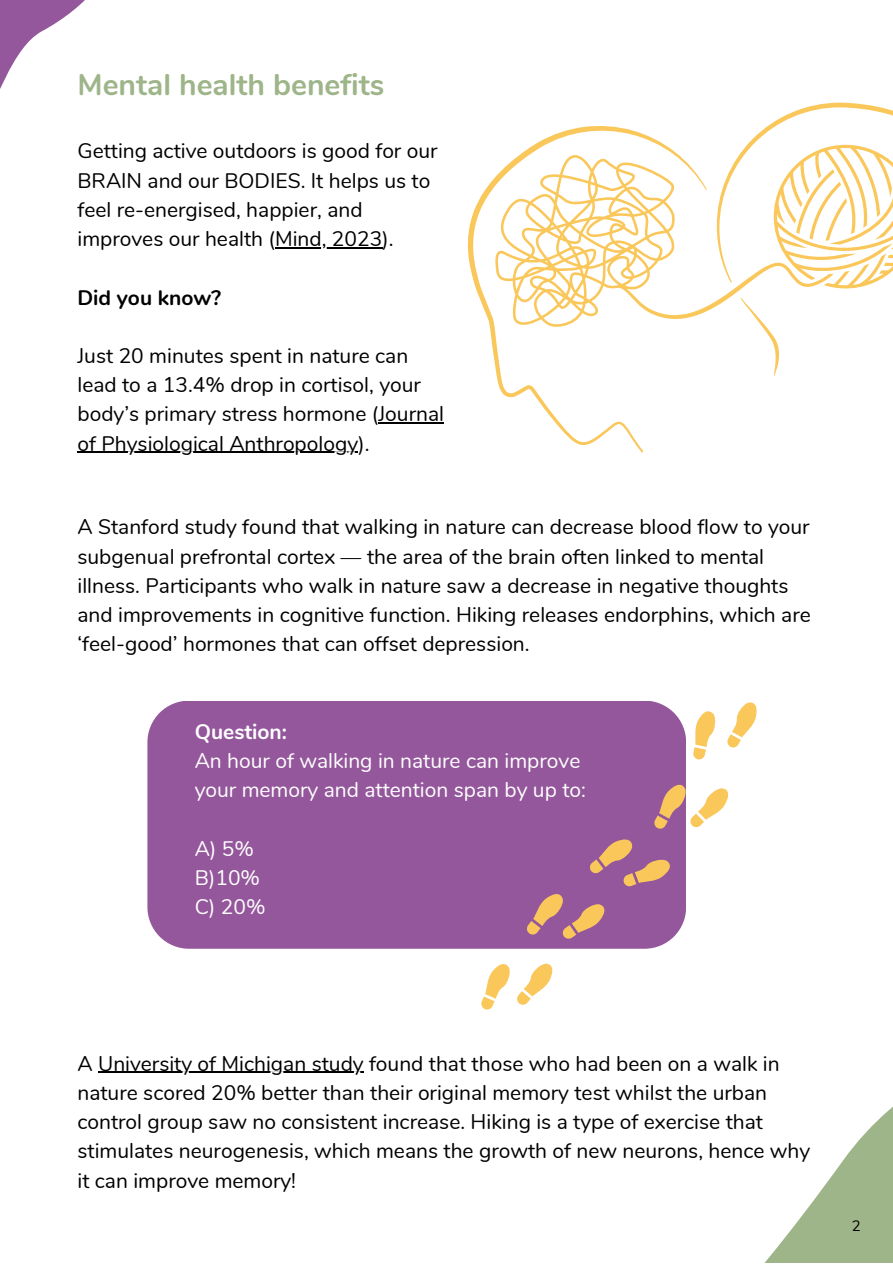
<style>
.page{position:relative;width:893px;height:1264px;background:#fff}
.page>*{position:absolute;margin:0;border:0;box-sizing:border-box;transform-origin:0 0}
.t1{font:700 30px "Nunito";color:#9eb589}
.t2{font:21px/29.2px "Nunito";color:#000}
.t3{font:21px/29.2px "Nunito";color:#fff}
.t4{font:700 21px "Nunito";color:#000}
.t5{font:700 21px "Nunito";color:#fff}
.t6{font:15px "Nunito";color:#000}
</style>
<div class="page">
<svg style="left:485px;top:1009px;width:407px;height:253px"></svg>
<svg style="left:0;top:0;width:85px;height:89px"></svg>
<svg style="left:468px;top:103px;width:424px;height:349px"></svg>
<div style="left:147px;top:701px;width:539px;height:247px;background:#94579c"></div>
<svg style="left:727px;top:702px;width:30px;height:46px"></svg>
<svg style="left:693px;top:711px;width:23px;height:48px"></svg>
<svg style="left:653px;top:778px;width:76px;height:51px"></svg>
<svg style="left:526px;top:835px;width:150px;height:104px;background:#a46891"></svg>
<svg style="left:481px;top:963px;width:72px;height:46px"></svg>
<hr style="left:275px;top:247px;width:107px;height:1px;background:#000">
<hr style="left:378px;top:422px;width:66px;height:2px;background:#000">
<hr style="left:77px;top:452px;width:281px;height:1px;background:#000">
<hr style="left:98px;top:1071px;width:265px;height:1px;background:#000">
<p class="t1" style="left:77px;top:65px;width:308px">Mental health benefits</p>
<p class="t2" style="left:77px;top:137px;width:361px">Getting active outdoors is good for our BRAIN and our BODIES. It helps us to feel re-energised, happier, and improves our health (Mind, 2023).</p>
<p class="t4" style="left:77px;top:283px;width:145px">Did you know?</p>
<p class="t2" style="left:77px;top:341px;width:368px">Just 20 minutes spent in nature can lead to a 13.4% drop in cortisol, your body’s primary stress hormone (Journal of Physiological Anthropology).</p>
<p class="t2" style="left:77px;top:512px;width:734px">A Stanford study found that walking in nature can decrease blood flow to your subgenual prefrontal cortex — the area of the brain often linked to mental illness. Participants who walk in nature saw a decrease in negative thoughts and improvements in cognitive function. Hiking releases endorphins, which are ‘feel-good’ hormones that can offset depression.</p>
<p class="t5" style="left:195px;top:717px;width:94px">Question:</p>
<p class="t3" style="left:195px;top:746px;width:392px">An hour of walking in nature can improve your memory and attention span by up to:</p>
<p class="t3" style="left:195px;top:834px;width:61px">A) 5%</p>
<p class="t3" style="left:195px;top:863px;width:67px">B)10%</p>
<p class="t3" style="left:195px;top:892px;width:72px">C) 20%</p>
<p class="t2" style="left:77px;top:1049px;width:734px">A University of Michigan study found that those who had been on a walk in nature scored 20% better than their original memory test whilst the urban control group saw no consistent increase. Hiking is a type of exercise that stimulates neurogenesis, which means the growth of new neurons, hence why it can improve memory!</p>
<p class="t6" style="left:851px;top:1215px;width:10px">2</p>
</div>
